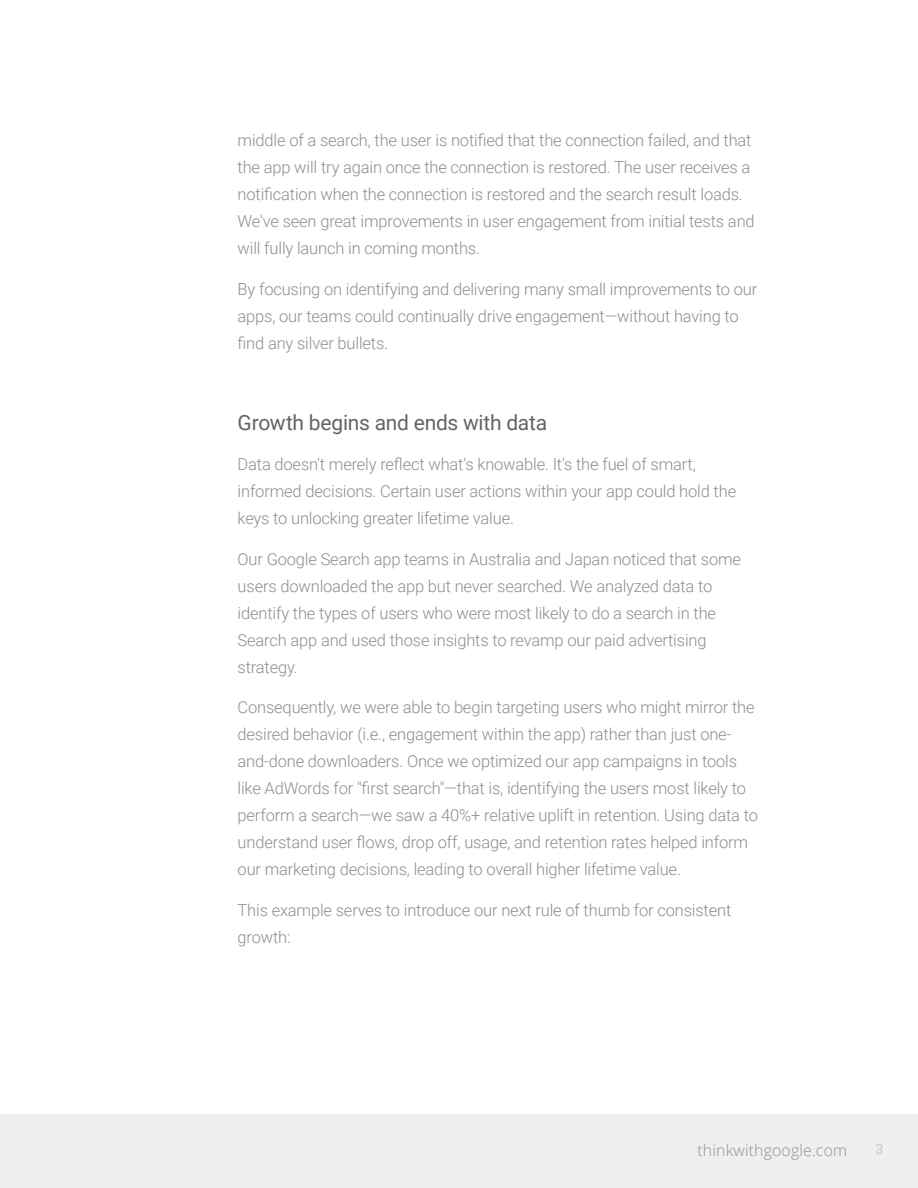
<style>
.page{position:relative;width:918px;height:1188px;background:#fff}
.page>*{position:absolute;margin:0;border:0;box-sizing:border-box;transform-origin:0 0}
.t1{font:21px "Roboto";letter-spacing:-.015em;color:#646464}
.t2{font:300 16.5px/27px "Roboto";letter-spacing:-.01em;color:#8e8e8e}
.t3{font:300 15.75px "Open Sans";letter-spacing:.01em;color:#666766}
.t4{font:14.25px "Roboto";color:#c9c9c9}
</style>
<div class="page">
<div style="left:0;top:1114px;width:918px;height:74px;background:#f0eff0"></div>
<p class="t2" style="left:238px;top:126px;width:519px">middle of a search, the user is notified that the connection failed, and that the app will try again once the connection is restored. The user receives a notification when the connection is restored and the search result loads.<br>We've seen great improvements in user engagement from initial tests and will fully launch in coming months.</p>
<p class="t2" style="left:238px;top:275px;width:521px">By focusing on identifying and delivering many small improvements to our apps, our teams could continually drive engagement—without having to find any silver bullets.</p>
<p class="t1" style="left:238px;top:408px;width:311px">Growth begins and ends with data</p>
<p class="t2" style="left:238px;top:450px;width:500px">Data doesn't merely reflect what's knowable. It's the fuel of smart, informed decisions. Certain user actions within your app could hold the keys to unlocking greater lifetime value.</p>
<p class="t2" style="left:238px;top:545px;width:505px">Our Google Search app teams in Australia and Japan noticed that some users downloaded the app but never searched. We analyzed data to identify the types of users who were most likely to do a search in the Search app and used those insights to revamp our paid advertising strategy.</p>
<p class="t2" style="left:238px;top:693px;width:522px">Consequently, we were able to begin targeting users who might mirror the desired behavior (i.e., engagement within the app) rather than just one&shy;and-done downloaders. Once we optimized our app campaigns in tools like AdWords for "first search"—that is, identifying the users most likely to perform a search—we saw a 40%+ relative uplift in retention. Using data to understand user flows, drop off, usage, and retention rates helped inform our marketing decisions, leading to overall higher lifetime value.</p>
<p class="t2" style="left:238px;top:896px;width:495px">This example serves to introduce our next rule of thumb for consistent growth:</p>
<p class="t3" style="left:698px;top:1140px;width:151px">thinkwithgoogle.com</p>
<p class="t4" style="left:876px;top:1139px;width:10px">3</p>
</div>
